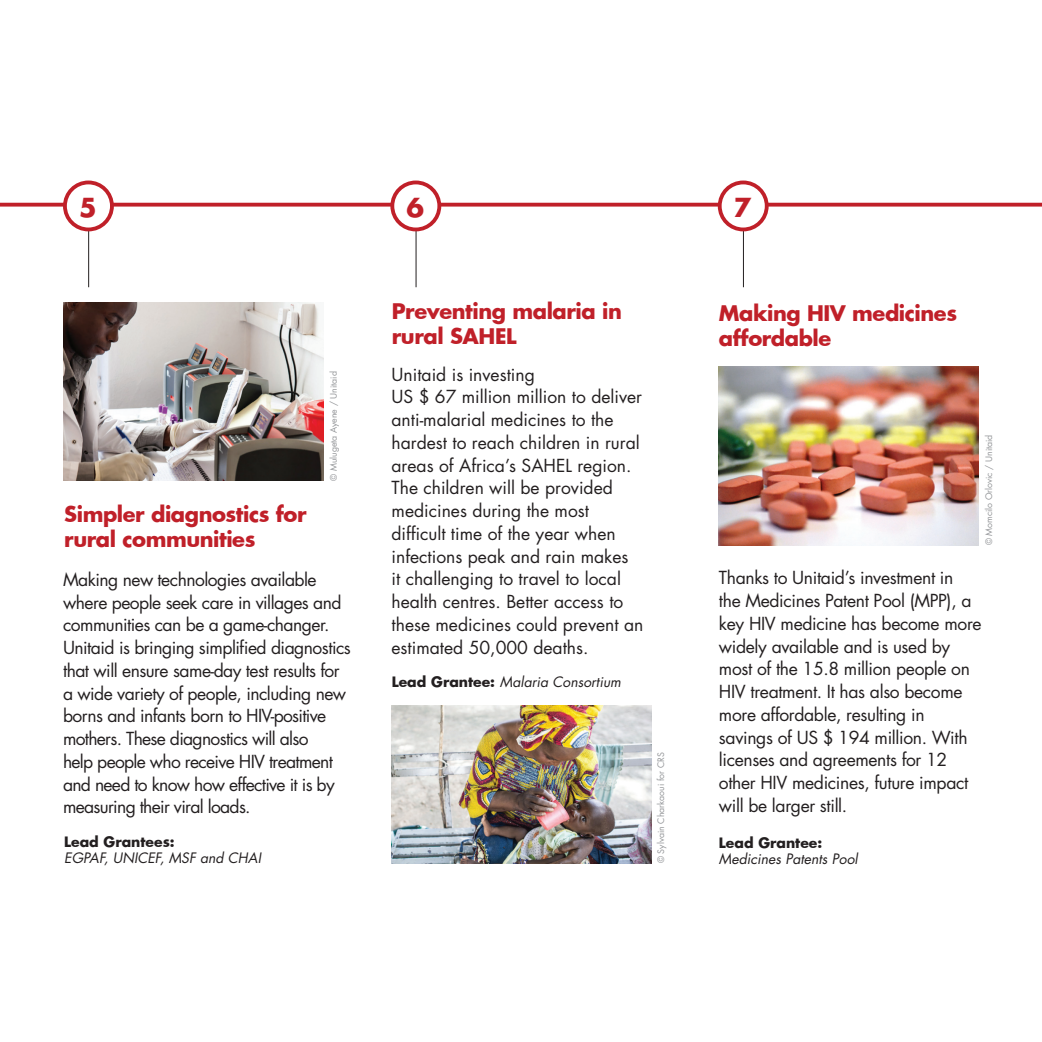
<style>
.page{position:relative;width:1042px;height:1042px;background:#fff}
.page>*{position:absolute;margin:0;border:0;box-sizing:border-box;transform-origin:0 0}
.t1{font:700 25.55px "Futura";color:#c02029}
.t2{font:700 21px/25.2px "Futura";letter-spacing:-.02em;color:#c02029}
.t3{font:17.5px/22.8px "Futura";letter-spacing:-.02em;color:#231f20}
.t4{font:17.5px/22.8px "Futura";color:#231f20}
.t5{font:italic 14px/16.8px "Futura";color:#231f20}
.t6{font:8.75px "Futura";color:#939598}
.s1{font-weight:700;font-style:normal}
</style>
<div class="page">
<img style="left:719px;top:367px;width:259px;height:178px">
<img style="left:392px;top:706px;width:259px;height:157px">
<img style="left:63px;top:302px;width:260px;height:179px">
<svg style="left:0;top:203px;width:1042px;height:4px;background:#c6373f"></svg>
<hr style="left:743px;top:203px;width:1px;height:84px;background:#231f20">
<hr style="left:416px;top:203px;width:1px;height:84px;background:#231f20">
<hr style="left:88px;top:203px;width:1px;height:84px;background:#231f20">
<div style="left:65px;top:182px;width:47px;height:47px;background:#fff;border-radius:50%"></div>
<div style="left:63px;top:180px;width:51px;height:51px;border:4px solid #c02029;border-radius:50%"></div>
<div style="left:392px;top:182px;width:47px;height:47px;background:#fff;border-radius:50%"></div>
<div style="left:390px;top:180px;width:51px;height:51px;border:4px solid #c02029;border-radius:50%"></div>
<div style="left:720px;top:182px;width:47px;height:47px;background:#fff;border-radius:50%"></div>
<div style="left:718px;top:180px;width:50px;height:51px;border:4px solid #c02029;border-radius:50%"></div>
<p class="t1" style="left:79px;top:189px;width:19px">5</p>
<p class="t1" style="left:406px;top:189px;width:19px">6</p>
<p class="t1" style="left:734px;top:189px;width:19px">7</p>
<p class="t2" style="left:64px;top:501px;width:244px">Simpler diagnostics for rural communities</p>
<p class="t6" style="left:327px;top:481px;width:111px;rotate:-90deg">© Mulugeta Ayene / Unitaid</p>
<p class="t3" style="left:63px;top:568px;width:289px">Making new technologies available where people seek care in villages and communities can be a game-changer.<br>Unitaid is bringing simplified diagnostics that will ensure same-day test results for a wide variety of people, including new borns and infants born to HIV-positive mothers. These diagnostics will also<br>help people who receive HIV treatment and need to know how effective it is by measuring their viral loads.</p>
<p class="t5" style="left:64px;top:833px;width:198px"><span class="s1">Lead Grantees:<br></span>EGPAF, UNICEF, MSF and CHAI</p>
<p class="t2" style="left:392px;top:297px;width:232px">Preventing malaria in rural SAHEL</p>
<p class="t4" style="left:391px;top:362px;width:253px">Unitaid is investing<br>US $ 67 million million to deliver anti-malarial medicines to the hardest to reach children in rural areas of Africa’s SAHEL region.<br>The children will be provided medicines during the most difficult time of the year when infections peak and rain makes<br>it challenging to travel to local health centres. Better access to these medicines could prevent an estimated 50,000 deaths.</p>
<p class="t5" style="left:392px;top:673px;width:231px"><span class="s1">Lead Grantee:</span> Malaria Consortium</p>
<p class="t6" style="left:655px;top:863px;width:112px;rotate:-90deg">© Sylvain Charkaoui for CRS</p>
<p class="t2" style="left:719px;top:299px;width:240px">Making HIV medicines affordable</p>
<p class="t6" style="left:983px;top:545px;width:112px;rotate:-90deg">© Momcilo Orlovic / Unitaid</p>
<p class="t3" style="left:719px;top:566px;width:264px">Thanks to Unitaid’s investment in<br>the Medicines Patent Pool (MPP), a key HIV medicine has become more widely available and is used by most of the 15.8 million people on<br>HIV treatment. It has also become more affordable, resulting in savings of US $ 194 million. With licenses and agreements for 12 other HIV medicines, future impact will be larger still.</p>
<p class="t5" style="left:719px;top:834px;width:140px"><span class="s1">Lead Grantee:<br></span>Medicines Patents Pool</p>
</div>
